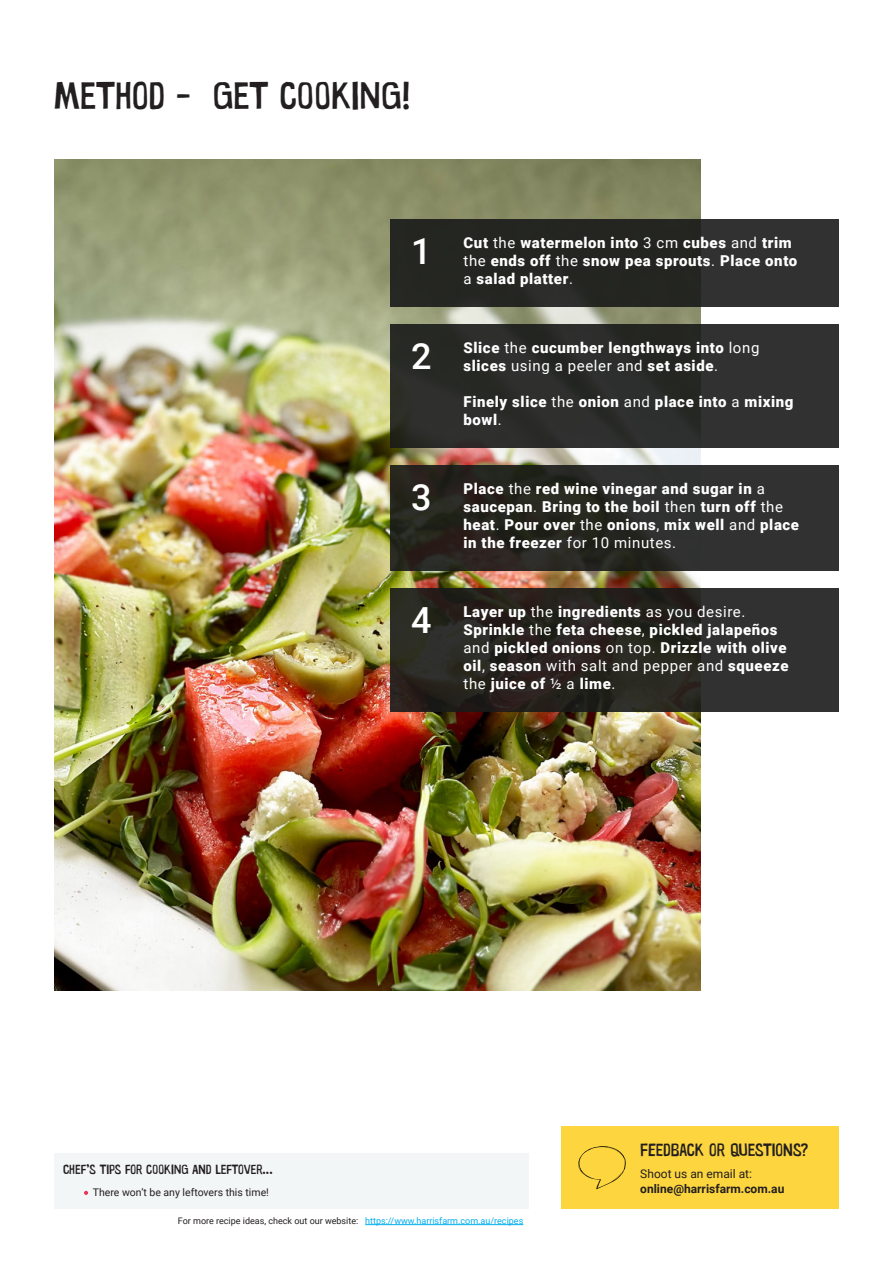
<style>
.page{position:relative;width:893px;height:1263px;background:#fff}
.page>*{position:absolute;margin:0;border:0;box-sizing:border-box;transform-origin:0 0}
.t1{font:39px "Warugaki";color:#231f20}
.t2{font:500 36px "Roboto";color:#fff}
.t3{font:18px "Warugaki";color:#231f20}
.t4{font:900 15px/18px "Roboto";letter-spacing:.04em;color:#fff}
.t5{font:13.5px "Warugaki";color:#231f20}
.t6{font:700 12px "Roboto";color:#231f20}
.t7{font:12px "Roboto";color:#231f20}
.t8{font:10.5px "Roboto";color:#231f20}
.t9{font:9px "Roboto";color:#231f20}
.t10{font:9px "Roboto";color:#00aeef}
.s1{font-weight:400}
</style>
<div class="page">
<div style="left:561px;top:1126px;width:278px;height:83px;background:#fcd53f"></div>
<hr style="left:365px;top:1224px;width:158px;height:1px;background:#00aeef">
<img style="left:54px;top:159px;width:646px;height:832px">
<div style="left:390px;top:219px;width:449px;height:87px;background:linear-gradient(to right,#21231d,#2f302f)"></div>
<div style="left:390px;top:465px;width:449px;height:105px;background:linear-gradient(to right,#232119,#313434)"></div>
<div style="left:390px;top:324px;width:449px;height:123px;background:linear-gradient(to right,#292a26,#2f3030)"></div>
<svg style="left:390px;top:588px;width:449px;height:123px;background:#292823"></svg>
<div style="left:54px;top:1153px;width:474px;height:56px;background:#f3f6f7"></div>
<svg style="left:84px;top:1191px;width:4px;height:4px"></svg>
<svg style="left:578px;top:1146px;width:48px;height:43px"></svg>
<p class="t1" style="left:54px;top:72px;width:358px">METHOD - GET COOKING!</p>
<p class="t2" style="left:411px;top:226px;width:22px">1</p>
<p class="t4" style="left:464px;top:233px;width:335px">Cut <span class="s1">the</span> watermelon into <span class="s1">3 cm</span> cubes <span class="s1">and</span> trim <span class="s1">the</span> ends off <span class="s1">the</span> snow pea sprouts<span class="s1">.</span> Place onto <span class="s1">a</span> salad platter<span class="s1">.</span></p>
<p class="t2" style="left:411px;top:331px;width:22px">2</p>
<p class="t4" style="left:464px;top:338px;width:297px">Slice <span class="s1">the</span> cucumber lengthways into <span class="s1">long </span>slices <span class="s1">using a peeler and</span> set aside<span class="s1">.</span></p>
<p class="t4" style="left:464px;top:392px;width:331px">Finely slice <span class="s1">the</span> onion <span class="s1">and</span> place into <span class="s1">a</span> mixing bowl<span class="s1">.</span></p>
<p class="t2" style="left:411px;top:472px;width:22px">3</p>
<p class="t2" style="left:411px;top:595px;width:22px">4</p>
<p class="t4" style="left:464px;top:479px;width:337px">Place <span class="s1">the</span> red wine vinegar and sugar in <span class="s1">a </span>saucepan<span class="s1">.</span> Bring to the boil <span class="s1">then</span> turn off <span class="s1">the </span>heat<span class="s1">.</span> Pour over <span class="s1">the</span> onions<span class="s1">,</span> mix well <span class="s1">and</span> place in the freezer <span class="s1">for 10 minutes.</span></p>
<p class="t4" style="left:464px;top:602px;width:326px">Layer up <span class="s1">the</span> ingredients <span class="s1">as you desire.<br></span>Sprinkle <span class="s1">the</span> feta cheese<span class="s1">,</span> pickled jalapeños <span class="s1">and</span> pickled onions <span class="s1">on top.</span> Drizzle with olive oil<span class="s1">,</span> season <span class="s1">with salt and pepper and</span> squeeze <span class="s1">the</span> juice of <span class="s1">½ a</span> lime<span class="s1">.</span></p>
<p class="t5" style="left:63px;top:1161px;width:211px">CHEF’S TIPS FOR COOKING AND LEFTOVER...</p>
<p class="t8" style="left:93px;top:1185px;width:178px">There won’t be any leftovers this time!</p>
<p class="t3" style="left:640px;top:1139px;width:169px">FEEDBACK OR QUESTIONS?</p>
<p class="t7" style="left:640px;top:1165px;width:113px">Shoot us an email at:</p>
<p class="t6" style="left:640px;top:1180px;width:146px">online@harrisfarm.com.au</p>
<p class="t9" style="left:178px;top:1214px;width:182px">For more recipe ideas, check out our website:</p>
<p class="t10" style="left:365px;top:1214px;width:160px">https://www.harrisfarm.com.au/recipes</p>
</div>
